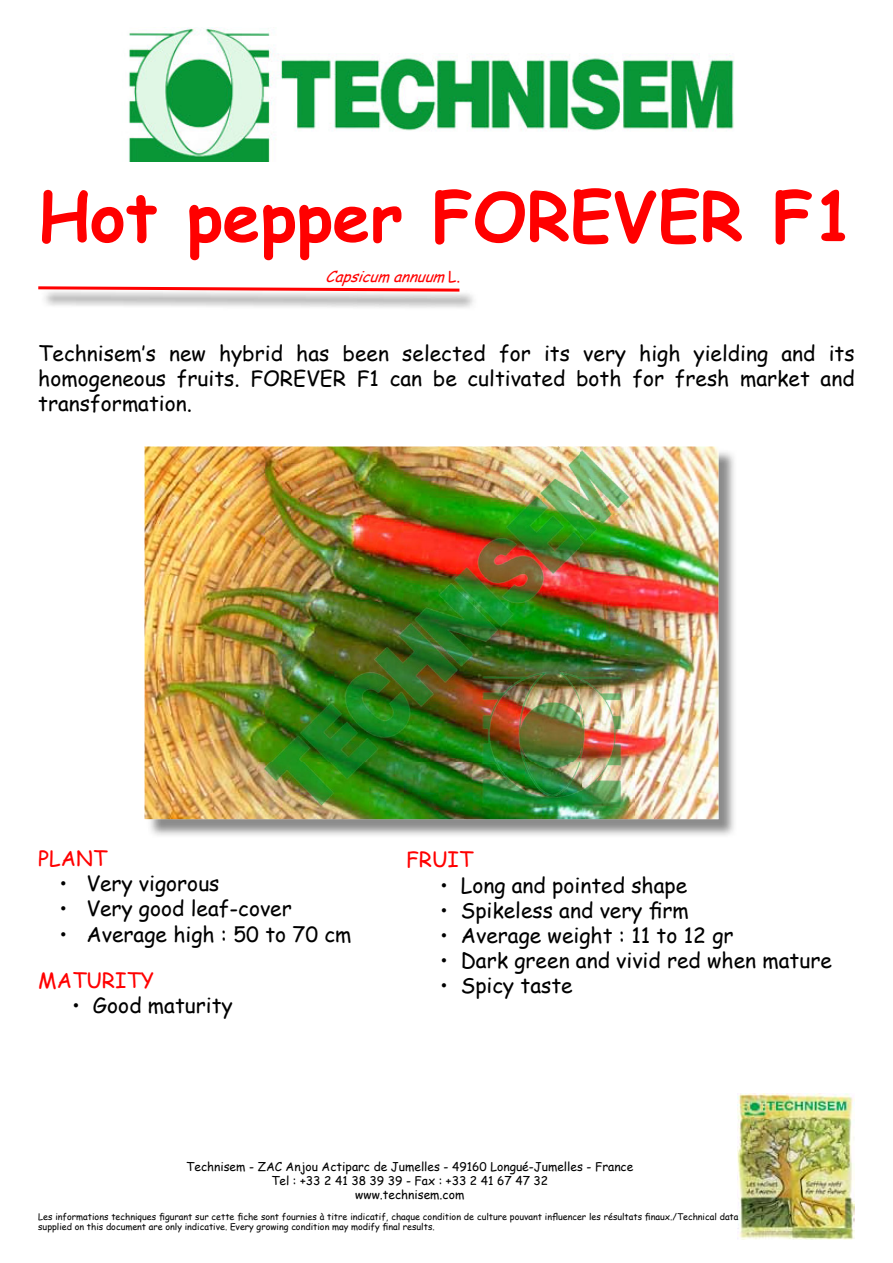
<style>
.page{position:relative;width:893px;height:1263px;background:#fff}
.page>*{position:absolute;margin:0;border:0;box-sizing:border-box;transform-origin:0 0}
.t1{font:700 67.5px "Comic Sans MS";color:#f00}
.t2{font:21px/25.2px "Comic Sans MS";color:#000;text-align:justify}
.t3{font:21px "Comic Sans MS";color:#f00}
.t4{font:italic 15px "Comic Sans MS";color:#f00}
.t5{font:12px/14.4px "Comic Sans MS";color:#000;text-align:center}
.t6{font:9px/10.8px "Comic Sans MS";color:#000}
.s1{font-style:normal}
</style>
<div class="page">
<img style="left:129px;top:28px;width:605px;height:134px">
<img style="left:737px;top:1094px;width:118px;height:146px">
<svg style="left:38px;top:286px;width:424px;height:7px"></svg>
<img style="left:147px;top:452px;width:587px;height:384px">
<img style="left:145px;top:446px;width:573px;height:373px">
<img style="left:259px;top:447px;width:375px;height:368px">
<h1 class="t1" style="left:38px;top:167px;width:818px">Hot pepper FOREVER F1</h1>
<p class="t4" style="left:325px;top:265px;width:136px">Capsicumannuum<span class="s1">L .</span></p>
<p class="t2" style="left:38px;top:340px;width:818px">Technisem’s new hybrid has been selected for its very high yielding and its homogeneous fruits. FOREVER F1 can be cultivated both for fresh market and transformation.</p>
<p class="t3" style="left:38px;top:843px;width:70px">PLANT</p>
<p class="t2" style="left:60px;top:870px;width:161px">• Very vigorous</p>
<p class="t2" style="left:60px;top:895px;width:234px">• Very good leaf-cover</p>
<p class="t2" style="left:60px;top:920px;width:294px">• Average high : 50 to 70 cm</p>
<p class="t3" style="left:38px;top:965px;width:117px">MATURITY</p>
<p class="t2" style="left:72px;top:992px;width:162px">• Good maturity</p>
<p class="t3" style="left:406px;top:844px;width:69px">FRUIT</p>
<p class="t2" style="left:440px;top:871px;width:249px">• Long and pointed shape</p>
<p class="t2" style="left:440px;top:897px;width:250px">• Spikeless and very firm</p>
<p class="t2" style="left:440px;top:922px;width:295px">• Average weight : 11 to 12 gr</p>
<p class="t2" style="left:440px;top:947px;width:393px">• Dark green and vivid red when mature</p>
<p class="t2" style="left:440px;top:972px;width:134px">• Spicy taste</p>
<p class="t5" style="left:186px;top:1158px;width:449px">Technisem - ZAC Anjou Actiparc de Jumelles - 49160 Longué-Jumelles - France<br>Tel : +33 2 41 38 39 39 - Fax : +33 2 41 67 47 32<br>www.technisem.com</p>
<p class="t6" style="left:38px;top:1210px;width:702px">Les informations techniques figurant sur cette fiche sont fournies à titre indicatif, chaque condition de culture pouvant influencer les résultats finaux./Technical data supplied on this document are only indicative. Every growing condition may modify final results.</p>
</div>
